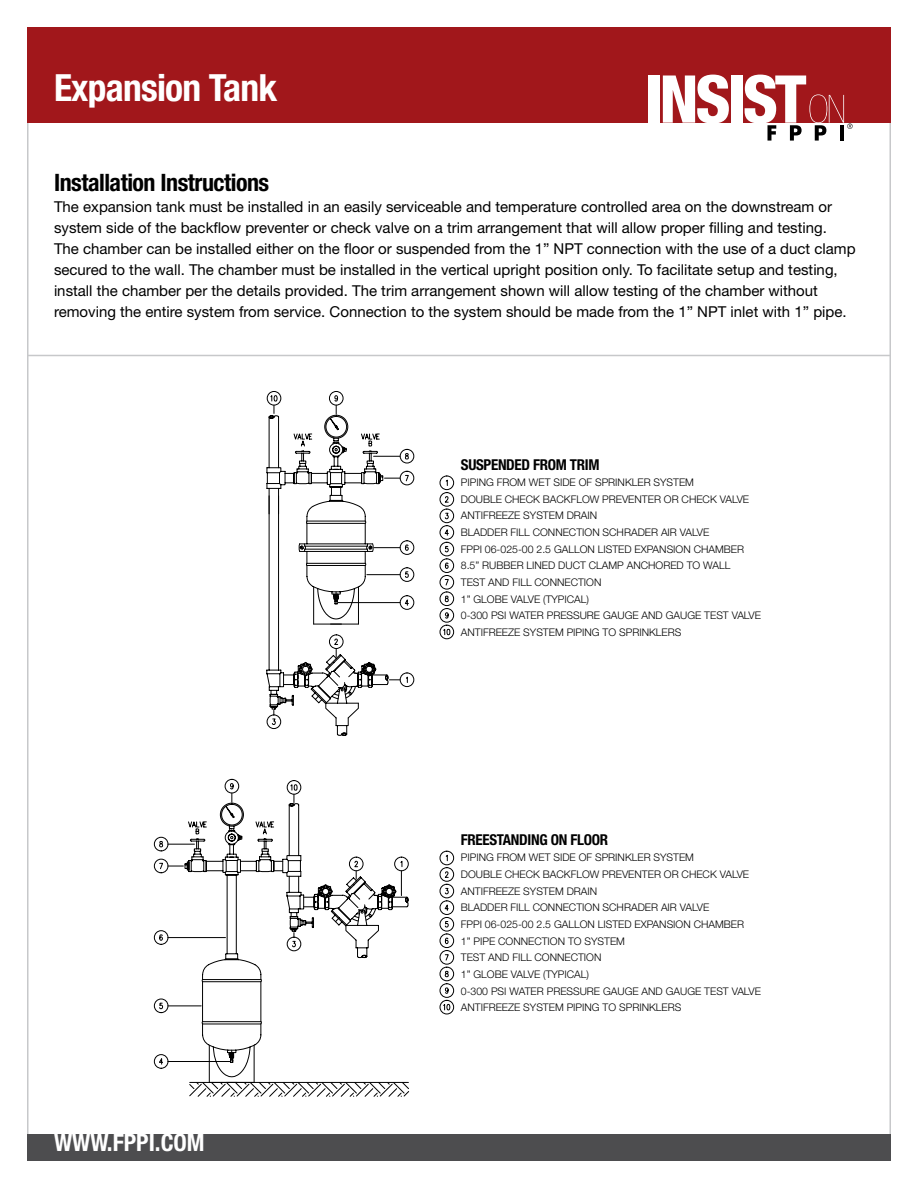
<style>
.page{position:relative;width:918px;height:1188px;background:#fff}
.page>*{position:absolute;margin:0;border:0;box-sizing:border-box;transform-origin:0 0}
.t1{font:700 condensed 37.5px "Helvetica Neue LT Std";letter-spacing:-.02em;color:#fff}
.t2{font:700 condensed 24px "Helvetica Neue LT Std";letter-spacing:-.02em;color:#000}
.t3{font:700 condensed 24px "Helvetica Neue LT Std";color:#fff}
.t4{font:15px/21px "Helvetica Neue LT Std";color:#000}
.t5{font:700 condensed 15px "Helvetica Neue LT Std";letter-spacing:-.02em;color:#000}
.t6{font:300 10.5px/16.6px "Helvetica Neue LT Std";color:#000}
</style>
<div class="page">
<hr style="left:27px;top:27px;width:1px;height:1134px;background:#c7c8ca">
<hr style="left:890px;top:27px;width:1px;height:1134px;background:#c7c8ca">
<div style="left:27px;top:1134px;width:864px;height:27px;background:#4d4d4f"></div>
<div style="left:27px;top:27px;width:864px;height:96px;background:#a1171b"></div>
<div style="left:648px;top:76px;width:11px;height:47px;background:#fff"></div>
<svg style="left:663px;top:75px;width:66px;height:48px"></svg>
<div style="left:731px;top:76px;width:11px;height:47px;background:#fff"></div>
<svg style="left:745px;top:75px;width:108px;height:66px"></svg>
<svg style="left:266px;top:391px;width:188px;height:345px"></svg>
<svg style="left:154px;top:998px;width:15px;height:15px"></svg>
<hr style="left:168px;top:1006px;width:33px;height:1px;background:#000">
<svg style="left:154px;top:1054px;width:15px;height:15px"></svg>
<hr style="left:168px;top:1061px;width:62px;height:1px;background:#000">
<svg style="left:225px;top:851px;width:229px;height:164px"></svg>
<svg style="left:189px;top:958px;width:220px;height:139px"></svg>
<svg style="left:154px;top:779px;width:255px;height:172px"></svg>
<hr style="left:27px;top:355px;width:864px;height:1px;background:#c7c8ca">
<h1 class="t1" style="left:54px;top:65px;width:225px">Expansion Tank</h1>
<h2 class="t2" style="left:54px;top:168px;width:217px">Installation Instructions</h2>
<p class="t4" style="left:54px;top:196px;width:803px">The expansion tank must be installed in an easily serviceable and temperature controlled area on the downstream or system side of the backflow preventer or check valve on a trim arrangement that will allow proper filling and testing.<br>The chamber can be installed either on the floor or suspended from the 1” NPT connection with the use of a duct clamp secured to the wall. The chamber must be installed in the vertical upright position only. To facilitate setup and testing, install the chamber per the details provided. The trim arrangement shown will allow testing of the chamber without removing the entire system from service. Connection to the system should be made from the 1” NPT inlet with 1” pipe.</p>
<h3 class="t5" style="left:461px;top:455px;width:54px">suspended</h3>
<h3 class="t5" style="left:533px;top:455px;width:60px">from trim</h3>
<p class="t6" style="left:461px;top:474px;width:290px">PIPING FROM WET SIDE OF SPRINKLER SYSTEM<br>DOUBLE CHECK BACKFLOW PREVENTER OR CHECK VALVE ANTIFREEZE SYSTEM DRAIN<br>BLADDER FILL CONNECTION SCHRADER AIR VALVE<br>FPPI 06-025-00 2.5 GALLON</p>
<p class="t6" style="left:598px;top:541px;width:7px">LISTED</p>
<p class="t6" style="left:635px;top:541px;width:26px">EXPANSION</p>
<p class="t6" style="left:694px;top:541px;width:9px">CHAMBER</p>
<p class="t6" style="left:461px;top:557px;width:30px">8.5” RUBBER</p>
<p class="t6" style="left:527px;top:557px;width:7px">LINED</p>
<p class="t6" style="left:558px;top:557px;width:8px">DUCT</p>
<p class="t6" style="left:589px;top:557px;width:8px">CLAM</p>
<p class="t6" style="left:617px;top:557px;width:18px">P ANCHORED</p>
<p class="t6" style="left:687px;top:557px;width:25px">TO WALL</p>
<p class="t6" style="left:461px;top:574px;width:8px">TEST</p>
<p class="t6" style="left:488px;top:574px;width:8px">AND</p>
<p class="t6" style="left:512px;top:574px;width:6px">FILL</p>
<p class="t6" style="left:535px;top:574px;width:8px">CONNECTION</p>
<p class="t6" style="left:461px;top:590px;width:21px">1” GLOBE</p>
<p class="t6" style="left:511px;top:590px;width:7px">VALVE</p>
<p class="t6" style="left:543px;top:590px;width:28px">(TYPICAL</p>
<p class="t6" style="left:587px;top:590px;width:4px">)</p>
<p class="t6" style="left:461px;top:607px;width:57px">0-300 PSI WATER</p>
<p class="t6" style="left:547px;top:607px;width:15px">PRESSURE</p>
<p class="t6" style="left:603px;top:607px;width:8px">GAUGE</p>
<p class="t6" style="left:642px;top:607px;width:8px">AND</p>
<p class="t6" style="left:666px;top:607px;width:8px">GAUGE</p>
<p class="t6" style="left:704px;top:607px;width:8px">TEST</p>
<p class="t6" style="left:732px;top:607px;width:7px">VALVE</p>
<p class="t6" style="left:461px;top:624px;width:7px">ANTIFREEZE</p>
<p class="t6" style="left:523px;top:624px;width:8px">SYSTEM</p>
<p class="t6" style="left:567px;top:624px;width:22px">PIPING</p>
<p class="t6" style="left:603px;top:624px;width:37px">TO SPRINKLERS</p>
<h3 class="t5" style="left:461px;top:830px;width:148px">FREESTANDING ON FLOOR</h3>
<p class="t6" style="left:461px;top:849px;width:290px">PIPING FROM WET SIDE OF SPRINKLER SYSTEM<br>DOUBLE CHECK BACKFLOW PREVENTER OR CHECK VALVE ANTIFREEZE SYSTEM DRAIN<br>BLADDER FILL CONNECTION SCHRADER AIR VALVE<br>FPPI 06-025-00 2.5 GALLON</p>
<p class="t6" style="left:598px;top:916px;width:7px">LISTED</p>
<p class="t6" style="left:635px;top:916px;width:26px">EXPANSION</p>
<p class="t6" style="left:694px;top:916px;width:9px">CHAMBER</p>
<h2 class="t3" style="left:54px;top:1128px;width:152px">WWW.FPPI.COM</h2>
<p class="t6" style="left:461px;top:932px;width:45px">1” PIPE CONNECTION</p>
<p class="t6" style="left:568px;top:932px;width:25px">TO SYSTEM</p>
<p class="t6" style="left:461px;top:949px;width:8px">TEST</p>
<p class="t6" style="left:488px;top:949px;width:8px">AND</p>
<p class="t6" style="left:512px;top:949px;width:6px">FILL</p>
<p class="t6" style="left:535px;top:949px;width:8px">CONNECTION</p>
<p class="t6" style="left:461px;top:966px;width:21px">1” GLOBE</p>
<p class="t6" style="left:511px;top:966px;width:7px">VALVE</p>
<p class="t6" style="left:543px;top:966px;width:28px">(TYPICAL</p>
<p class="t6" style="left:587px;top:966px;width:4px">)</p>
<p class="t6" style="left:461px;top:982px;width:57px">0-300 PSI WATER</p>
<p class="t6" style="left:547px;top:982px;width:15px">PRESSURE</p>
<p class="t6" style="left:603px;top:982px;width:8px">GAUGE</p>
<p class="t6" style="left:642px;top:982px;width:8px">AND</p>
<p class="t6" style="left:666px;top:982px;width:8px">GAUGE</p>
<p class="t6" style="left:704px;top:982px;width:8px">TEST</p>
<p class="t6" style="left:732px;top:982px;width:7px">VALVE</p>
<p class="t6" style="left:461px;top:999px;width:7px">ANTIFREEZE</p>
<p class="t6" style="left:523px;top:999px;width:8px">SYSTEM</p>
<p class="t6" style="left:567px;top:999px;width:22px">PIPING</p>
<p class="t6" style="left:603px;top:999px;width:37px">TO SPRINKLERS</p>
</div>
